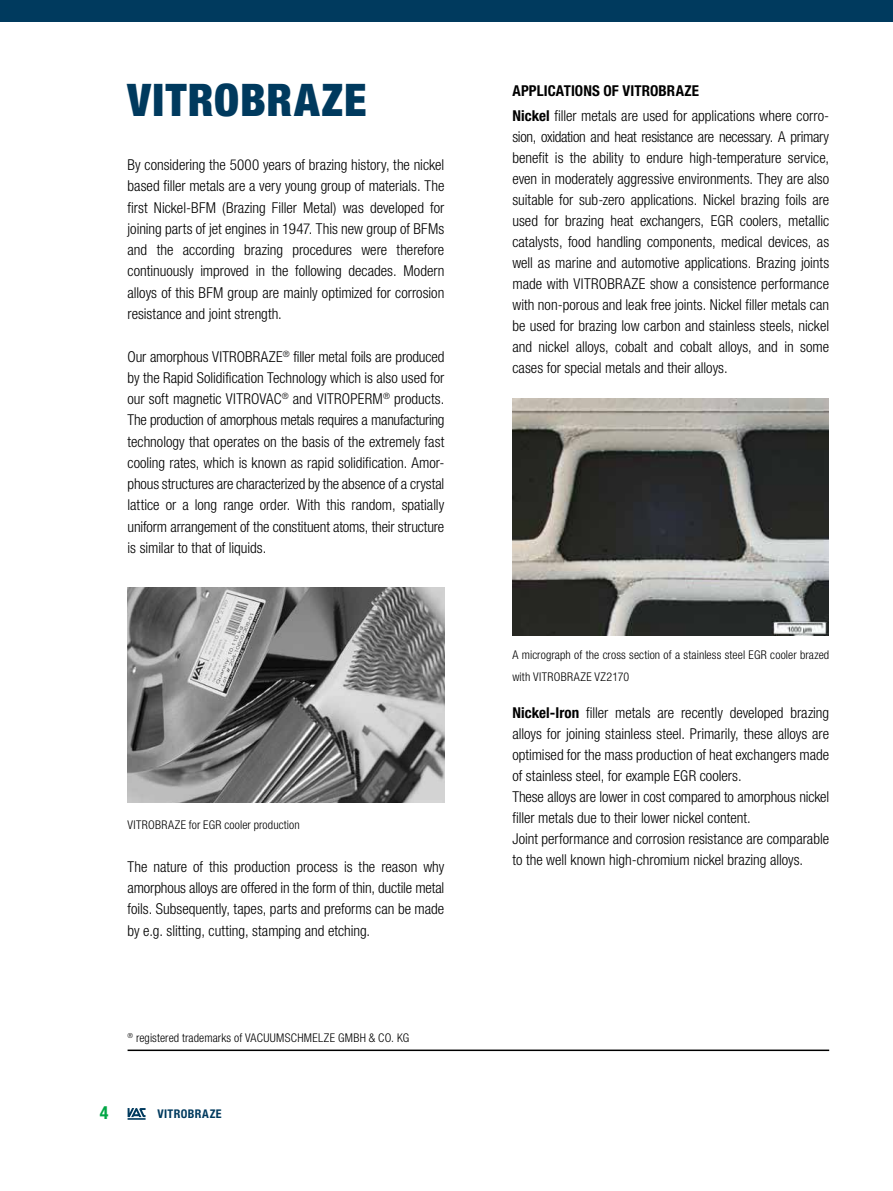
<style>
.page{position:relative;width:893px;height:1191px;background:#fff}
.page>*{position:absolute;margin:0;border:0;box-sizing:border-box;transform-origin:0 0}
.t1{font:900 condensed 45px "Helvetica Neue LT Pro";letter-spacing:.025em;color:#003a5e}
.t2{font:700 condensed 18px "Helvetica Neue LT Pro";color:#00a645}
.t3{font:300 condensed 15px/21.3px "Helvetica Neue LT Pro";color:#000;text-align:justify}
.t4{font:700 condensed 15px "Helvetica Neue LT Pro";letter-spacing:.01em;color:#000}
.t5{font:300 condensed 12px/21.3px "Helvetica Neue LT Pro";letter-spacing:.01em;color:#000}
.t6{font:700 condensed 12px "Helvetica Neue LT Pro";letter-spacing:.035em;color:#003a5e}
.s1{font-weight:700}
</style>
<div class="page">
<svg style="left:128px;top:1108px;width:18px;height:11px"></svg>
<hr style="left:128px;top:1049px;width:701px;height:2px;background:#000">
<div style="left:0;top:0;width:893px;height:21px;background:#003a5e"></div>
<img style="left:128px;top:588px;width:316px;height:215px">
<img style="left:512px;top:399px;width:316px;height:236px">
<h1 class="t1" style="left:128px;top:74px;width:241px">VITROBRAZE</h1>
<p class="t3" style="left:128px;top:154px;width:318px">By considering the 5000 years of brazing history, the nickel based filler metals are a very young group of materials. The first Nickel-BFM (Brazing Filler Metal) was developed for joining parts of jet engines in 1947. This new group of BFMs and the according brazing procedures were therefore continuously improved in the following decades. Modern alloys of this BFM group are mainly optimized for corrosion resistance and joint strength.</p>
<p class="t3" style="left:128px;top:345px;width:318px">Our amorphous VITROBRAZE<sup>®</sup> filler metal foils are produced by the Rapid Solidification Technology which is also used for our soft magnetic VITROVAC<sup>®</sup> and VITROPERM<sup>®</sup> products.<br>The production of amorphous metals requires a manufacturing technology that operates on the basis of the extremely fast cooling rates, which is known as rapid solidification. Amor&shy;phous structures are characterized by the absence of a crystal lattice or a long range order. With this random, spatially uniform arrangement of the constituent atoms, their structure is similar to that of liquids.</p>
<p class="t5" style="left:128px;top:814px;width:174px">VITROBRAZE for EGR cooler production</p>
<p class="t3" style="left:128px;top:856px;width:318px">The nature of this production process is the reason why amorphous alloys are offered in the form of thin, ductile metal foils. Subsequently, tapes, parts and preforms can be made by e.g. slitting, cutting, stamping and etching.</p>
<p class="t5" style="left:128px;top:1027px;width:283px"><sup>®</sup> registered trademarks of VACUUMSCHMELZE GMBH &amp; CO. KG</p>
<p class="t2" style="left:100px;top:1102px;width:10px">4</p>
<p class="t6" style="left:157px;top:1106px;width:66px">VITROBRAZE</p>
<p class="t4" style="left:512px;top:81px;width:119px">APPLICATIONS OF VITRO</p>
<p class="t3" style="left:512px;top:78px;width:318px;line-height:25.2px;text-indent:146px"><span class="s1">BRAZE<br>NICKEL</span> filler metals are used for applications where corro-</p>
<p class="t3" style="left:512px;top:126px;width:318px">sion, oxidation and heat resistance are necessary. A primary benefit is the ability to endure high-temperature service, even in moderately aggressive environments. They are also suitable for sub-zero applications. Nickel brazing foils are used for brazing heat exchangers, EGR coolers, metallic catalysts, food handling components, medical devices, as well as marine and automotive applications. Brazing joints made with VITROBRAZE show a consistence performance with non-porous and leak free joints. Nickel filler metals can be used for brazing low carbon and stainless steels, nickel and nickel alloys, cobalt and cobalt alloys, and in some cases for special metals and their alloys.</p>
<p class="t5" style="left:512px;top:644px;width:318px">A micrograph of the cross section of a stainless steel EGR cooler brazed with VITROBRAZE VZ2170</p>
<p class="t3" style="left:512px;top:702px;width:318px;text-align:left"><span class="s1">NICKEL-IRON</span> filler metals are recently developed brazing alloys for joining stainless steel. Primarily, these alloys are optimised for the mass production of heat exchangers made of stainless steel, for example EGR coolers.<br>These alloys are lower in cost compared to amorphous nickel filler metals due to their lower nickel content.<br>Joint performance and corrosion resistance are comparable to the well known high-chromium nickel brazing alloys.</p>
</div>
